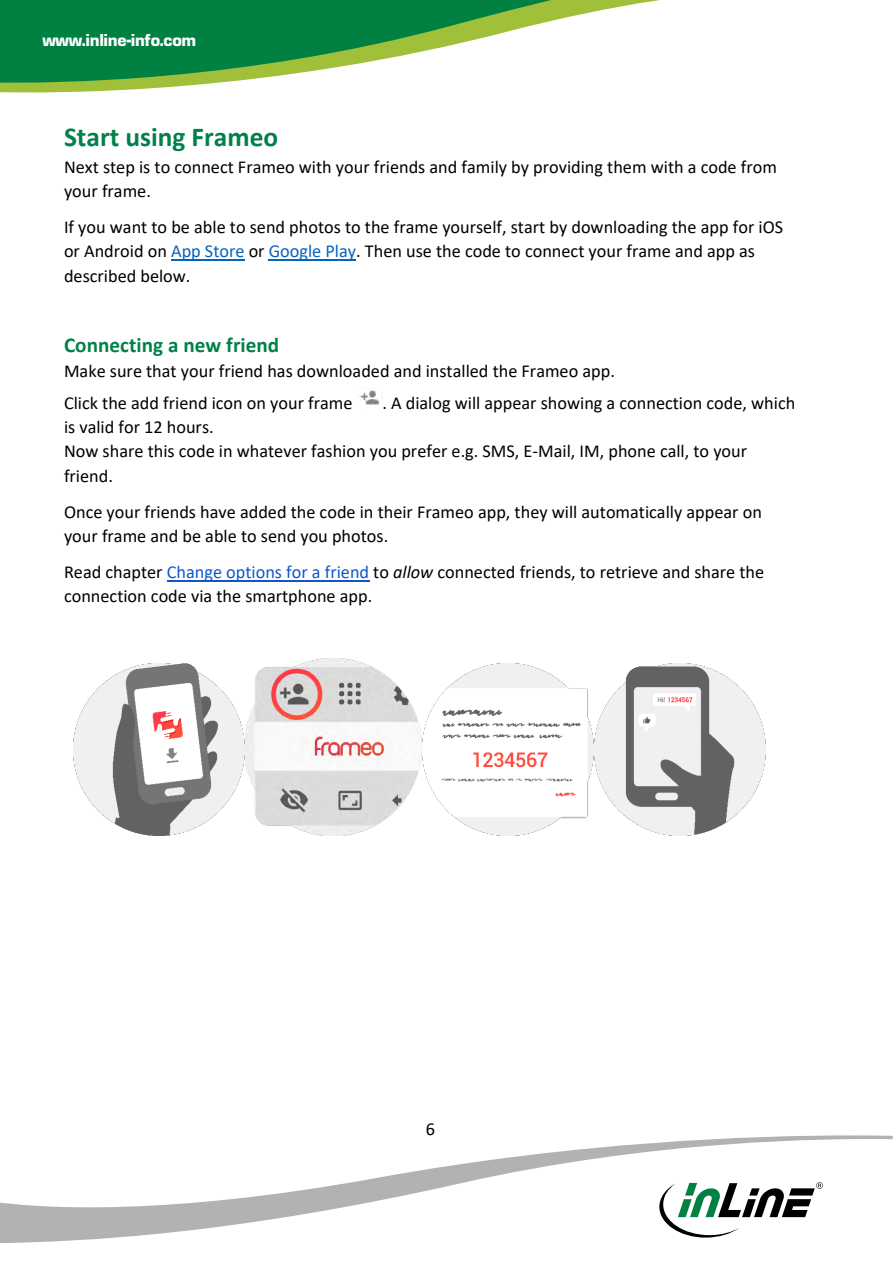
<style>
.page{position:relative;width:893px;height:1263px;background:#fff}
.page>*{position:absolute;margin:0;border:0;box-sizing:border-box;transform-origin:0 0}
.t1{font:700 27.45px "Calibri";color:#00814a}
.t2{font:700 21.15px "Calibri";color:#00814a}
.t3{font:18.3px/24.2px "Calibri";color:#000}
.t4{font:900 18px "Eurostile";letter-spacing:-.015em;color:#fff}
.s1{color:#0563c1}
.s2{color:#15c}
.s3{font-style:italic}
</style>
<div class="page">
<hr style="left:171px;top:260px;width:74px;height:1px;background:#0563c1">
<hr style="left:269px;top:260px;width:87px;height:1px;background:#0563c1">
<hr style="left:167px;top:580px;width:202px;height:1px;background:#15c">
<img style="left:359px;top:390px;width:20px;height:15px">
<img style="left:73px;top:664px;width:172px;height:171px">
<img style="left:245px;top:658px;width:177px;height:177px">
<img style="left:422px;top:664px;width:344px;height:171px">
<svg style="left:0;top:84px;width:204px;height:9px;fill:#a1c039"></svg>
<svg style="left:0;top:0;width:660px;height:84px;fill:#008142"></svg>
<svg style="left:0;top:1135px;width:893px;height:108px"></svg>
<svg style="left:659px;top:1182px;width:164px;height:55px"></svg>
<p class="t4" style="left:43px;top:30px;width:155px">www.inline-info.com</p>
<h1 class="t1" style="left:64px;top:117px;width:216px">Start using Frameo</h1>
<p class="t3" style="left:64px;top:154px;width:714px">Next step is to connect Frameo with your friends and family by providing them with a code from your frame.</p>
<p class="t3" style="left:64px;top:215px;width:721px">If you want to be able to send photos to the frame yourself, start by downloading the app for iOS or Android on <span class="s1">App Store</span> or <span class="s1">Google Play</span>. Then use the code to connect your frame and app as described below.</p>
<p class="t2" style="left:64px;top:330px;width:217px">Connecting a new friend</p>
<p class="t3" style="left:64px;top:354px;width:552px;line-height:32.5px">Make sure that your friend has downloaded and installed the Frameo app.<br>Click the add friend icon on your frame</p>
<p class="t3" style="left:382px;top:391px;width:414px">. A dialog will appear showing a connection code, which</p>
<p class="t3" style="left:64px;top:415px;width:685px">is valid for 12 hours.<br>Now share this code in whatever fashion you prefer e.g. SMS, E-Mail, IM, phone call, to your friend.</p>
<p class="t3" style="left:64px;top:499px;width:699px">Once your friends have added the code in their Frameo app, they will automatically appear on your frame and be able to send you photos.</p>
<p class="t3" style="left:64px;top:559px;width:702px">Read chapter <span class="s2">Change options for a friend</span> to <span class="s3">allow</span> connected friends, to retrieve and share the connection code via the smartphone app.</p>
<p class="t3" style="left:426px;top:1116px;width:11px">6</p>
</div>
